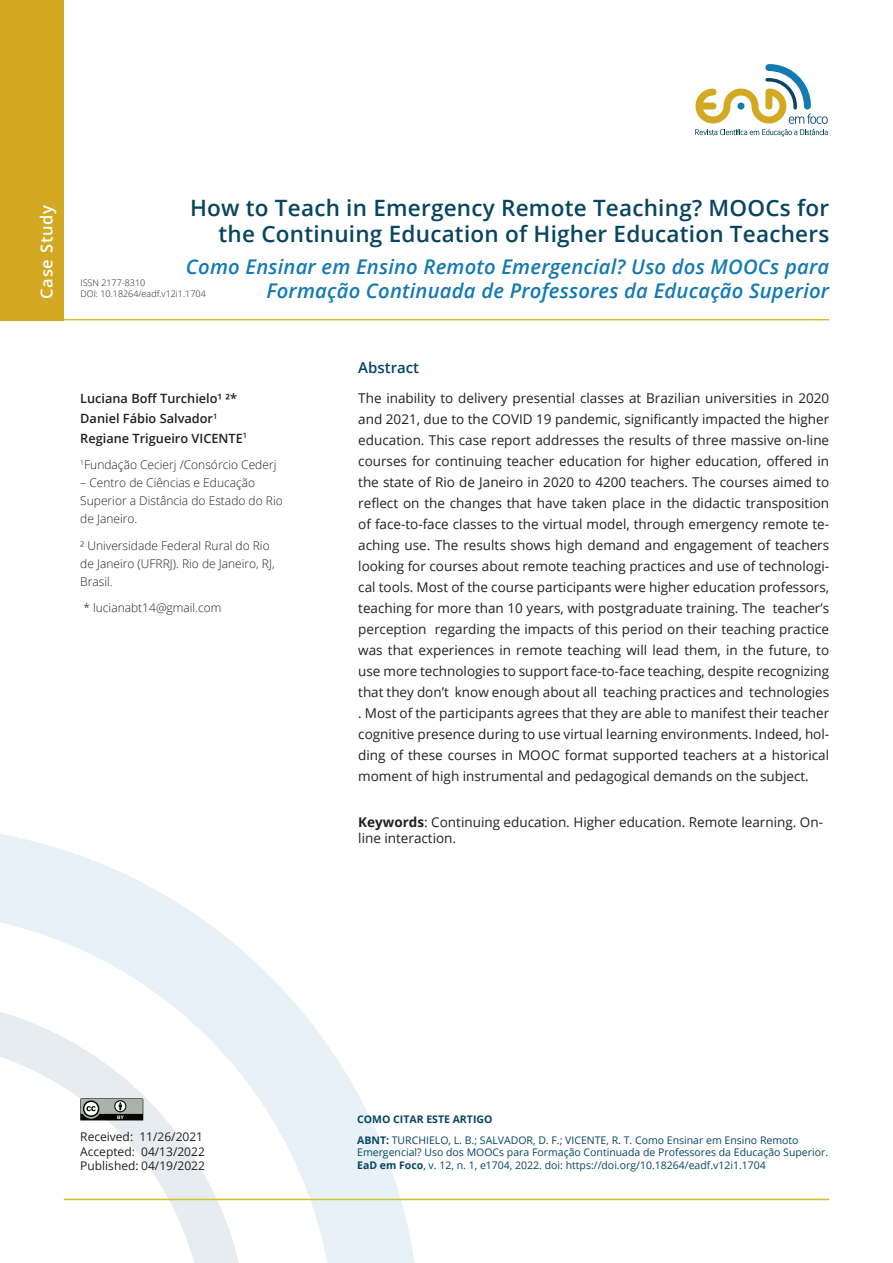
<style>
.page{position:relative;width:893px;height:1263px;background:#fff}
.page>*{position:absolute;margin:0;border:0;box-sizing:border-box;transform-origin:0 0}
.t1{font:600 22.5px/25.5px "Open Sans";letter-spacing:.01em;color:#084561;text-align:right}
.t2{font:italic 600 20.25px "Open Sans";letter-spacing:.01em;color:#147ab2}
.t3{font:600 16.5px "Open Sans";letter-spacing:.05em;color:#fff}
.t4{font:600 15px "Open Sans";color:#084561}
.t5{font:13.5px/21px "Open Sans";color:#231f20;text-align:justify}
.t6{font:600 12.75px/19.5px "Open Sans";color:#231f20}
.t7{font:300 12px/18px "Open Sans";color:#231f20}
.t8{font:12px/14.4px "Open Sans";color:#231f20}
.t9{font:10.5px/21.1px "Open Sans";color:#084561}
.t10{font:300 9px/10.8px "Open Sans";color:#231f20}
.s1{font-weight:700}
</style>
<div class="page">
<hr style="left:0;top:319px;width:829px;height:1px;background:#d0c02b">
<svg style="left:0;top:834px;width:415px;height:429px"></svg>
<hr style="left:64px;top:1199px;width:765px;height:1px;background:#d0c02b">
<div style="left:0;top:0;width:64px;height:320px;background:#d3a923"></div>
<svg style="left:80px;top:1098px;width:69px;height:28px"></svg>
<svg style="left:695px;top:64px;width:133px;height:72px"></svg>
<p class="t3" style="left:35px;top:299px;width:96px;rotate:-90deg">Case Study</p>
<h1 class="t1" style="left:190px;top:195px;width:641px">How to Teach in Emergency Remote Teaching? MOOCs for the Continuing Education of Higher Education Teachers</h1>
<h2 class="t2" style="left:186px;top:253px;width:645px">Como Ensinar em Ensino Remoto Emergencial? Uso dos MOOCs para</h2>
<p class="t10" style="left:80px;top:277px;width:127px">ISSN 2177-8310<br>DOI: 10.18264/eadf.v12i1.1704</p>
<h2 class="t2" style="left:266px;top:277px;width:564px">Formação Continuada de Professores da Educação Superior</h2>
<p class="t6" style="left:80px;top:389px;width:168px">Luciana Boff Turchielo¹ ²*<br>Daniel Fábio Salvador<sup>1<br></sup>Regiane Trigueiro VICENTE<sup>1</sup></p>
<p class="t7" style="left:80px;top:455px;width:198px"><sup>1</sup>Fundação Cecierj /Consórcio Cederj</p>
<p class="t7" style="left:80px;top:473px;width:204px">– Centro de Ciências e Educação<br>Superior a Distância do Estado do Rio de Janeiro.</p>
<p class="t7" style="left:80px;top:536px;width:196px">² Universidade Federal Rural do Rio de Janeiro (UFRRJ). Rio de Janeiro, RJ,<br>Brasil.</p>
<p class="t7" style="left:83px;top:598px;width:140px">* lucianabt14@gmail.com</p>
<p class="t4" style="left:358px;top:357px;width:62px">Abstract</p>
<p class="t5" style="left:358px;top:387px;width:472px">The inability to delivery presential classes at Brazilian universities in 2020 and 2021, due to the COVID 19 pandemic, significantly impacted the higher education. This case report addresses the results of three massive on-line courses for continuing teacher education for higher education, offered in the state of Rio de Janeiro in 2020 to 4200 teachers. The courses aimed to reflect on the changes that have taken place in the didactic transposition of face-to-face classes to the virtual model, through emergency remote te&shy;aching use. The results shows high demand and engagement of teachers looking for courses about remote teaching practices and use of technologi&shy;cal tools. Most of the course participants were higher education professors, teaching for more than 10 years, with postgraduate training. The teacher’s perception regarding the impacts of this period on their teaching practice was that experiences in remote teaching will lead them, in the future, to use more technologies to support face-to-face teaching, despite recognizing that they don’t know enough about all teaching practices and technologies . Most of the participants agrees that they are able to manifest their teacher cognitive presence during to use virtual learning environments. Indeed, hol&shy;ding of these courses in MOOC format supported teachers at a historical moment of high instrumental and pedagogical demands on the subject.</p>
<p class="t5" style="left:358px;top:813px;width:466px;line-height:16.2px"><span class="s1">Keywords</span>: Continuing education. Higher education. Remote learning. On&shy;line interaction.</p>
<p class="t8" style="left:80px;top:1129px;width:126px">Received: 11/26/2021<br>Accepted: 04/13/2022<br>Published: 04/19/2022</p>
<p class="t9" style="left:357px;top:1108px;width:443px"><span class="s1">COMO CITAR ESTE ARTIGO<br>ABNT:</span> TURCHIELO, L. B.; SALVADOR, D. F.; VICENTE, R. T. Como Ensinar em Ensino Remoto</p>
<p class="t9" style="left:357px;top:1146px;width:472px;line-height:12.6px">Emergencial? Uso dos MOOCs para Formação Continuada de Professores da Educação Superior.<br><span class="s1">EaD em Foco</span>, v. 12, n. 1, e1704, 2022. doi: https://doi.org/10.18264/eadf.v12i1.1704</p>
</div>
